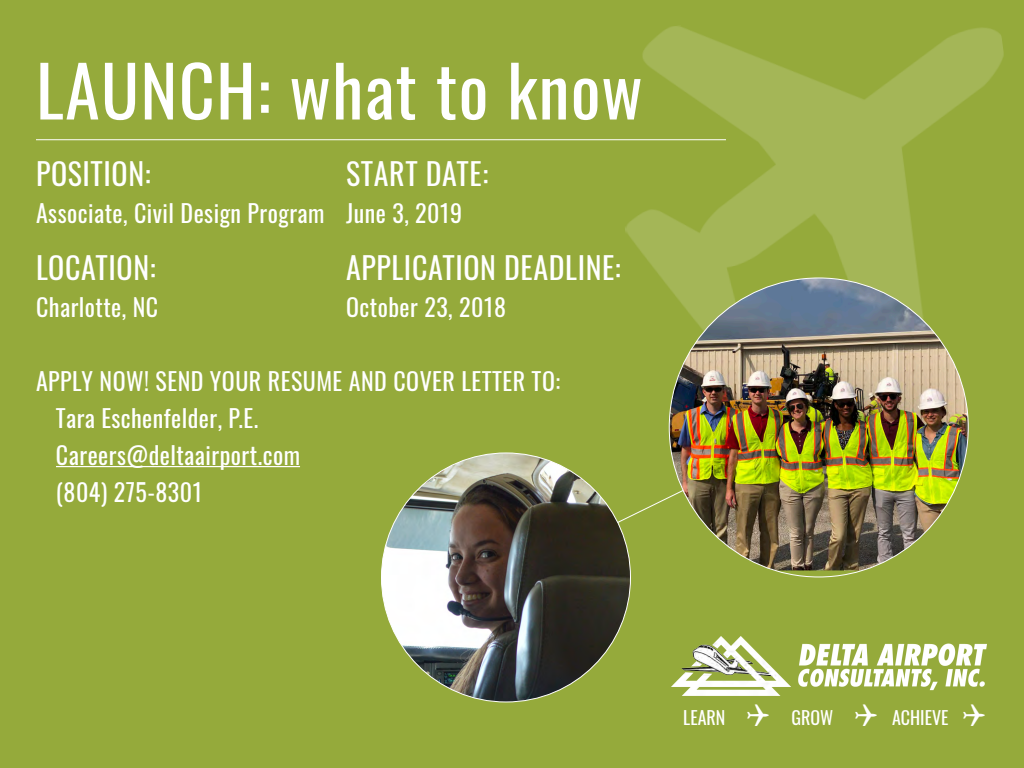
<style>
.page{position:relative;width:1024px;height:768px;background:#95aa3b}
.page>*{position:absolute;margin:0;border:0;box-sizing:border-box;transform-origin:0 0}
.t1{font:70px "Oswald";letter-spacing:.02em;color:#fff}
.t2{font:30px "Oswald";letter-spacing:.02em;color:#fff}
.t3{font:24px "Oswald";letter-spacing:.02em;color:#fff}
.Paragraph_Style_1{font:18px "Oswald";color:#fff}
</style>
<div class="page">
<img style="left:600px;top:26px;width:404px;height:261px">
<hr style="left:36px;top:139px;width:690px;height:1px;background:#fff">
<hr style="left:56px;top:466px;width:244px;height:1px;background:#fff">
<svg style="left:525px;top:427px;width:287px;height:151px"></svg>
<img style="left:669px;top:278px;width:299px;height:292px">
<img style="left:382px;top:453px;width:248px;height:249px;border-radius:124px">
<img style="left:672px;top:637px;width:315px;height:59px">
<p class="t1" style="left:36px;top:29px;width:608px">LAUNCH: what to know</p>
<p class="t2" style="left:36px;top:147px;width:116px">POSITION:</p>
<p class="t3" style="left:36px;top:192px;width:290px">Associate, Civil Design Program</p>
<p class="t2" style="left:36px;top:241px;width:121px">LOCATION:</p>
<p class="t3" style="left:36px;top:286px;width:124px">Charlotte, NC</p>
<p class="t2" style="left:346px;top:147px;width:144px">START DATE:</p>
<p class="t3" style="left:346px;top:192px;width:118px">June 3, 2019</p>
<p class="t2" style="left:346px;top:241px;width:276px">APPLICATION DEADLINE:</p>
<p class="t3" style="left:346px;top:286px;width:161px">October 23, 2018</p>
<p class="t3" style="left:36px;top:360px;width:526px">APPLY NOW! SEND YOUR RESUME AND COVER LETTER TO:</p>
<p class="t3" style="left:56px;top:397px;width:204px">Tara Eschenfelder, P.E.</p>
<p class="t3" style="left:56px;top:434px;width:246px">Careers@deltaairport.com</p>
<p class="t3" style="left:56px;top:471px;width:148px">(804) 275-8301</p>
<p class="Paragraph_Style_1" style="left:683px;top:701px;width:44px">LEARN</p>
<p class="Paragraph_Style_1" style="left:791px;top:701px;width:43px">GROW</p>
<p class="Paragraph_Style_1" style="left:892px;top:701px;width:58px">ACHIEVE</p>
</div>
